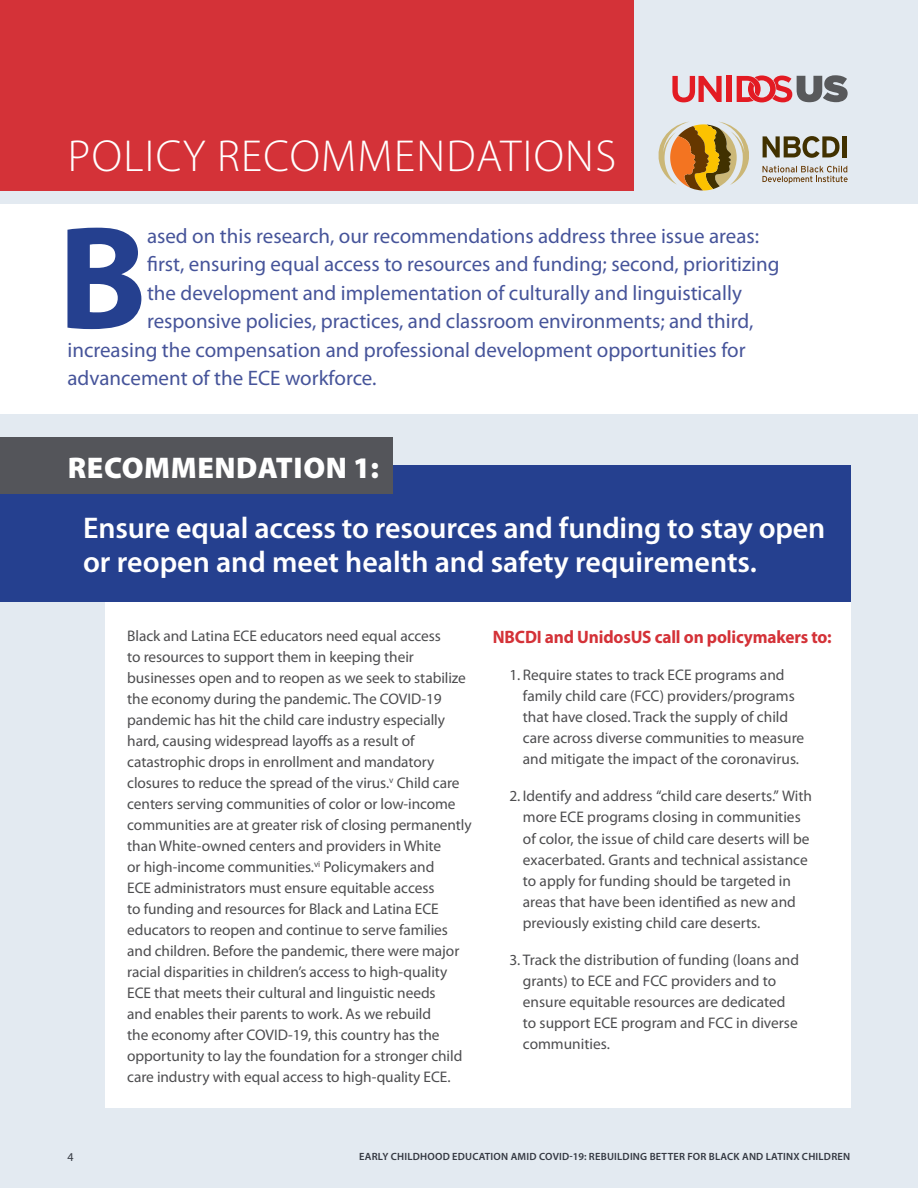
<style>
.page{position:relative;width:918px;height:1188px;background:#e3eaf1}
.page>*{position:absolute;margin:0;border:0;box-sizing:border-box;transform-origin:0 0}
.t1{font:700 147.9px "Myriad Pro";color:#25408f}
.t2{font:300 45px "Myriad Pro";letter-spacing:.03em;color:#fff}
.t3{font:600 30px/34.5px "Myriad Pro";letter-spacing:-.005em;color:#fff}
.t4{font:900 30px "Myriad Pro";letter-spacing:.02em;color:#fff}
.t5{font:21px "Myriad Pro";color:#46549a}
.t6{font:700 18px "Myriad Pro";letter-spacing:-.01em;color:#d43238;scale:.96 1}
.t7{font:15.3px/21px "Myriad Pro";letter-spacing:-.005em;color:#4d4d4f}
.t8{font:12px "Myriad Pro";color:#343841}
.t9{font:600 10.5px "Myriad Pro";letter-spacing:.02em;color:#343841}
</style>
<div class="page">
<div style="left:105px;top:598px;width:745px;height:510px;background:#fff"></div>
<div style="left:0;top:465px;width:850px;height:136px;background:#25408f"></div>
<div style="left:0;top:437px;width:393px;height:56px;background:#54555a"></div>
<div style="left:0;top:204px;width:918px;height:210px;background:#fff"></div>
<div style="left:0;top:0;width:633px;height:190px;background:#d43238"></div>
<svg style="left:658px;top:122px;width:91px;height:69px"></svg>
<svg style="left:762px;top:166px;width:86px;height:18px"></svg>
<svg style="left:763px;top:136px;width:77px;height:22px"></svg>
<hr style="left:843px;top:136px;width:4px;height:21px;background:#413100">
<svg style="left:672px;top:76px;width:50px;height:26px"></svg>
<div style="left:726px;top:76px;width:6px;height:26px;background:#e31b23"></div>
<svg style="left:737px;top:75px;width:111px;height:27px"></svg>
<h2 class="t2" style="left:68px;top:129px;width:550px">POLICY RECOMMENDATIONS</h2>
<h1 class="t1" style="left:58px;top:182px;width:91px">B</h1>
<h3 class="t5" style="left:147px;top:223px;width:614px">ased on this research, our recommendations address three issue areas:</h3>
<h3 class="t5" style="left:147px;top:251px;width:634px">first, ensuring equal access to resources and funding; second, prioritizing</h3>
<h3 class="t5" style="left:147px;top:280px;width:596px">the development and implementation of culturally and linguistically</h3>
<h3 class="t5" style="left:147px;top:308px;width:608px">responsive policies, practices, and classroom environments; and third,</h3>
<h3 class="t5" style="left:68px;top:337px;width:680px">increasing the compensation and professional development opportunities for</h3>
<h3 class="t5" style="left:68px;top:365px;width:311px">advancement of the ECE workforce.</h3>
<h3 class="t4" style="left:68px;top:448px;width:313px">RECOMMENDATION 1:</h3>
<h3 class="t3" style="left:83px;top:510px;width:744px">Ensure equal access to resources and funding to stay open or reopen and meet health and safety requirements.</h3>
<p class="t7" style="left:127px;top:625px;width:346px">Black and Latina ECE educators need equal access<br>to resources to support them in keeping their businesses open and to reopen as we seek to stabilize the economy during the pandemic. The COVID-19 pandemic has hit the child care industry especially hard, causing widespread layoffs as a result of catastrophic drops in enrollment and mandatory closures to reduce the spread of the virus.<sup>v</sup> Child care centers serving communities of color or low-income communities are at greater risk of closing permanently than White-owned centers and providers in White<br>or high-income communities.<sup>vi</sup> Policymakers and<br>ECE administrators must ensure equitable access<br>to funding and resources for Black and Latina ECE educators to reopen and continue to serve families and children. Before the pandemic, there were major racial disparities in children’s access to high-quality ECE that meets their cultural and linguistic needs<br>and enables their parents to work. As we rebuild<br>the economy after COVID-19, this country has the opportunity to lay the foundation for a stronger child care industry with equal access to high-quality ECE.</p>
<p class="t6" style="left:493px;top:625px;width:355px">NBCDI and UnidosUS call on policymakers to:</p>
<p class="t7" style="left:523px;top:664px;width:283px;text-indent:-13px">1. Require states to track ECE programs and family child care (FCC) providers/programs that have closed. Track the supply of child care across diverse communities to measure and mitigate the impact of the coronavirus.</p>
<p class="t7" style="left:523px;top:786px;width:291px;text-indent:-13px">2. Identify and address “child care deserts.” With more ECE programs closing in communities of color, the issue of child care deserts will be exacerbated. Grants and technical assistance to apply for funding should be targeted in areas that have been identified as new and previously existing child care deserts.</p>
<p class="t7" style="left:523px;top:949px;width:278px;text-indent:-13px">3. Track the distribution of funding (loans and grants) to ECE and FCC providers and to ensure equitable resources are dedicated to support ECE program and FCC in diverse communities.</p>
<p class="t8" style="left:68px;top:1150px;width:8px">4</p>
<p class="t9" style="left:359px;top:1150px;width:493px">EARLY CHILDHOOD EDUCATION AMID COVID-19: REBUILDING BETTER FOR BLACK AND LATINX CHILDREN</p>
</div>
